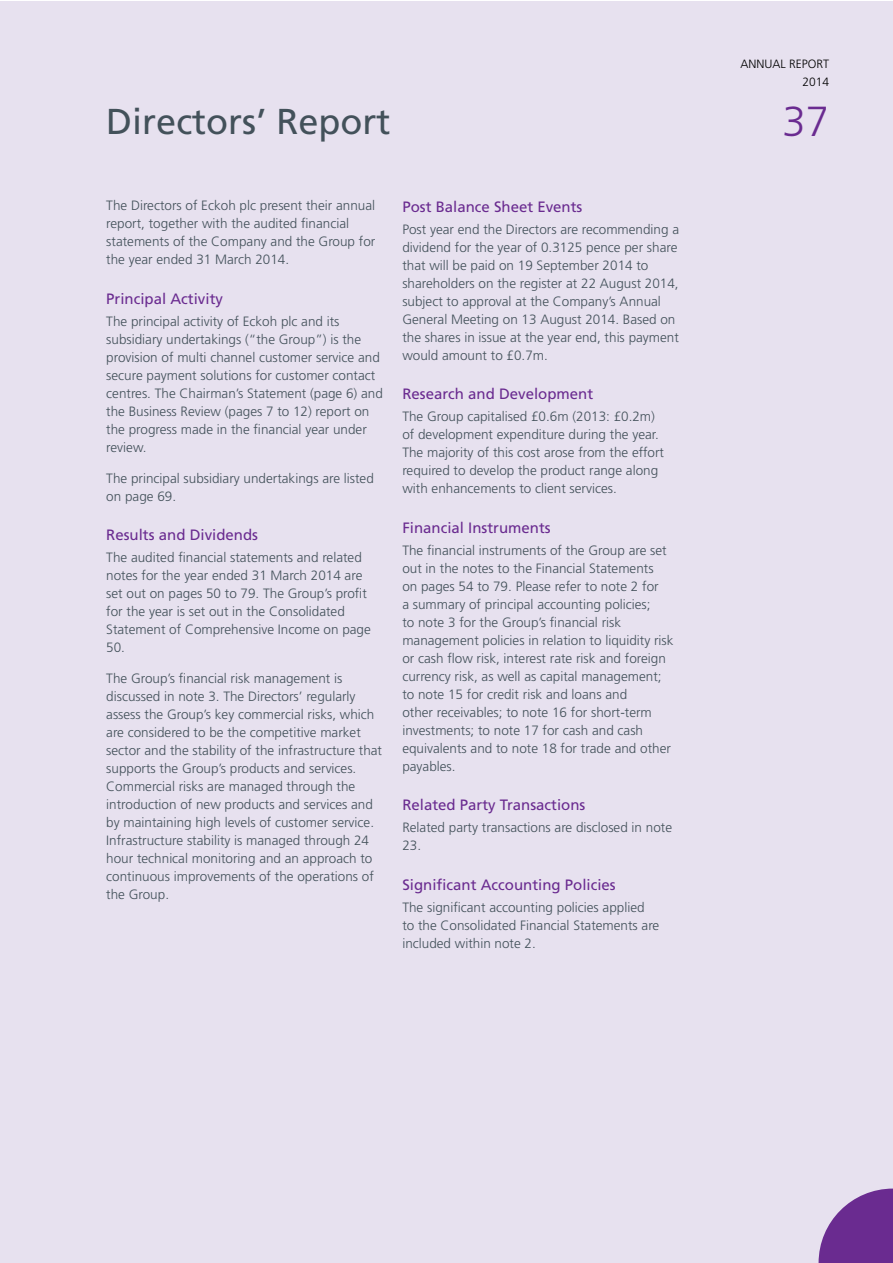
<style>
.page{position:relative;width:893px;height:1263px;background:#fff}
.page>*{position:absolute;margin:0;border:0;box-sizing:border-box;transform-origin:0 0}
.t1{font:300 42px "Frutiger";color:#6a2b90}
.t2{font:36px "Frutiger";color:#43515a}
.t3{font:15px "Frutiger";color:#6a2b90}
.t4{font:300 13.5px/18px "Frutiger";color:#43515a}
.t5{font:300 12px/18px "Frutiger";color:#000;text-align:right}
</style>
<div class="page">
<div style="left:0;top:1px;width:892px;height:1262px;background:#e7e1ef"></div>
<svg style="left:819px;top:1188px;width:73px;height:75px"></svg>
<h2 class="t2" style="left:106px;top:101px;width:286px">Directors’ Report</h2>
<p class="t4" style="left:106px;top:197px;width:271px">The Directors of Eckoh plc present their annual report, together with the audited financial statements of the Company and the Group for the year ended 31 March 2014.</p>
<p class="t3" style="left:106px;top:290px;width:118px">Principal Activity</p>
<p class="t4" style="left:106px;top:312px;width:278px">The principal activity of Eckoh plc and its subsidiary undertakings (“the Group”) is the provision of multi channel customer service and secure payment solutions for customer contact centres. The Chairman’s Statement (page 6) and the Business Review (pages 7 to 12) report on the progress made in the financial year under review.</p>
<p class="t4" style="left:106px;top:469px;width:269px">The principal subsidiary undertakings are listed on page 69.</p>
<p class="t3" style="left:106px;top:526px;width:153px">Results and Dividends</p>
<p class="t4" style="left:106px;top:549px;width:266px">The audited financial statements and related notes for the year ended 31 March 2014 are set out on pages 50 to 79. The Group’s profit for the year is set out in the Consolidated Statement of Comprehensive Income on page 50.</p>
<p class="t4" style="left:106px;top:669px;width:277px">The Group’s financial risk management is discussed in note 3. The Directors’ regularly assess the Group’s key commercial risks, which are considered to be the competitive market sector and the stability of the infrastructure that supports the Group’s products and services.<br>Commercial risks are managed through the introduction of new products and services and by maintaining high levels of customer service.<br>Infrastructure stability is managed through 24 hour technical monitoring and an approach to continuous improvements of the operations of the Group.</p>
<p class="t3" style="left:402px;top:197px;width:182px">Post Balance Sheet Events</p>
<p class="t4" style="left:402px;top:220px;width:278px">Post year end the Directors are recommending a dividend for the year of 0.3125 pence per share that will be paid on 19 September 2014 to shareholders on the register at 22 August 2014, subject to approval at the Company’s Annual General Meeting on 13 August 2014. Based on the shares in issue at the year end, this payment would amount to £0.7m.</p>
<p class="t3" style="left:402px;top:385px;width:192px">Research and Development</p>
<p class="t4" style="left:402px;top:408px;width:263px">The Group capitalised £0.6m (2013: £0.2m) of development expenditure during the year.<br>The majority of this cost arose from the effort required to develop the product range along with enhancements to client services.</p>
<p class="t3" style="left:402px;top:519px;width:150px">Financial Instruments</p>
<p class="t4" style="left:402px;top:541px;width:273px">The financial instruments of the Group are set out in the notes to the Financial Statements<br>on pages 54 to 79. Please refer to note 2 for<br>a summary of principal accounting policies;<br>to note 3 for the Group’s financial risk management policies in relation to liquidity risk or cash flow risk, interest rate risk and foreign currency risk, as well as capital management; to note 15 for credit risk and loans and<br>other receivables; to note 16 for short-term investments; to note 17 for cash and cash equivalents and to note 18 for trade and other payables.</p>
<p class="t3" style="left:402px;top:796px;width:185px">Related Party Transactions</p>
<p class="t4" style="left:402px;top:819px;width:271px">Related party transactions are disclosed in note<br>23.</p>
<p class="t3" style="left:402px;top:876px;width:215px">Significant Accounting Policies</p>
<p class="t4" style="left:402px;top:898px;width:259px">The significant accounting policies applied to the Consolidated Financial Statements are included within note 2.</p>
<p class="t5" style="left:740px;top:55px;width:90px">ANNUAL REPORT<br>2014</p>
<h1 class="t1" style="left:782px;top:98px;width:48px">37</h1>
</div>
